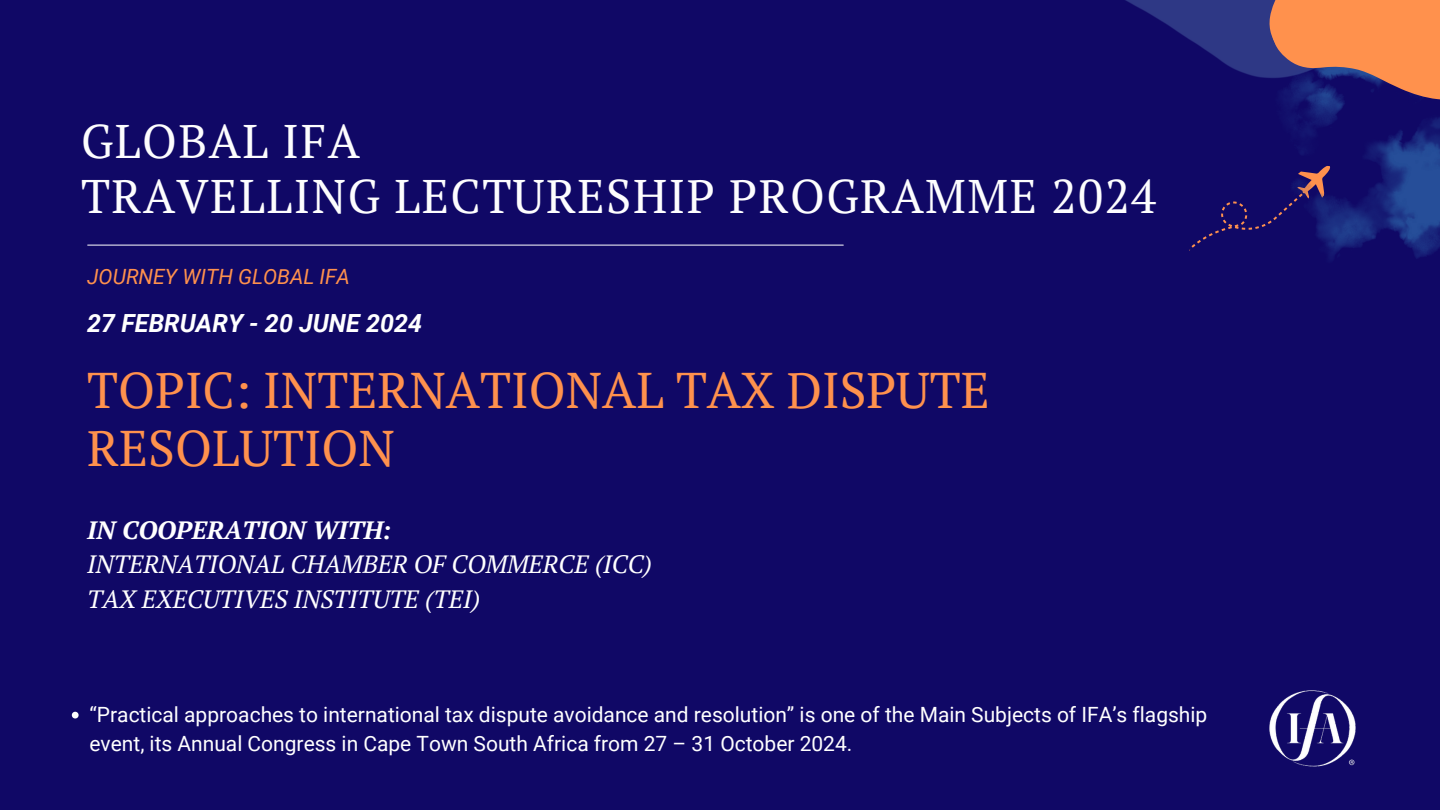
<style>
.page{position:relative;width:1440px;height:810px;background:#100866}
.page>*{position:absolute;margin:0;border:0;box-sizing:border-box;transform-origin:0 0}
.t1{font:50px/57.8px "PT Serif";color:#ff914d}
.t2{font:47px/54.8px "PT Serif";letter-spacing:.03em;color:#fdfdfe}
.t3{font:italic 25px/34.5px "PT Serif";color:#fff}
.t4{font:italic 700 25px "Roboto";color:#fff}
.t5{font:21px/29.2px "Roboto";color:#fff}
.t6{font:italic 21px "Roboto";color:#ff914d}
.s1{font-weight:700}
</style>
<div class="page">
<hr style="left:88px;top:245px;width:755px;height:1px;background:#fff">
<img style="left:1125px;top:0;width:64px;height:39px">
<svg style="left:1189px;top:0;width:251px;height:259px"></svg>
<img style="left:1269px;top:690px;width:87px;height:77px">
<svg style="left:72px;top:712px;width:7px;height:7px"></svg>
<p class="t2" style="left:81px;top:113px;width:1077px">GLOBAL IFA<br>TRAVELLING LECTURESHIP PROGRAMME 2024</p>
<p class="t6" style="left:87px;top:265px;width:264px">JOURNEY WITH GLOBAL IFA</p>
<h2 class="t4" style="left:87px;top:308px;width:336px">27 FEBRUARY - 20 JUNE 2024</h2>
<p class="t1" style="left:87px;top:361px;width:904px">TOPIC: INTERNATIONAL TAX DISPUTE<br>RESOLUTION</p>
<h1 class="t3" style="left:87px;top:512px;width:566px"><span class="s1">IN COOPERATION WITH:<br></span>INTERNATIONAL CHAMBER OF COMMERCE (ICC)<br>TAX EXECUTIVES INSTITUTE (TEI)</h1>
<h4 class="t5" style="left:90px;top:700px;width:1119px">“Practical approaches to international tax dispute avoidance and resolution” is one of the Main Subjects of IFA’s flagship event, its Annual Congress in Cape Town South Africa from 27 – 31 October 2024.</h4>
</div>
